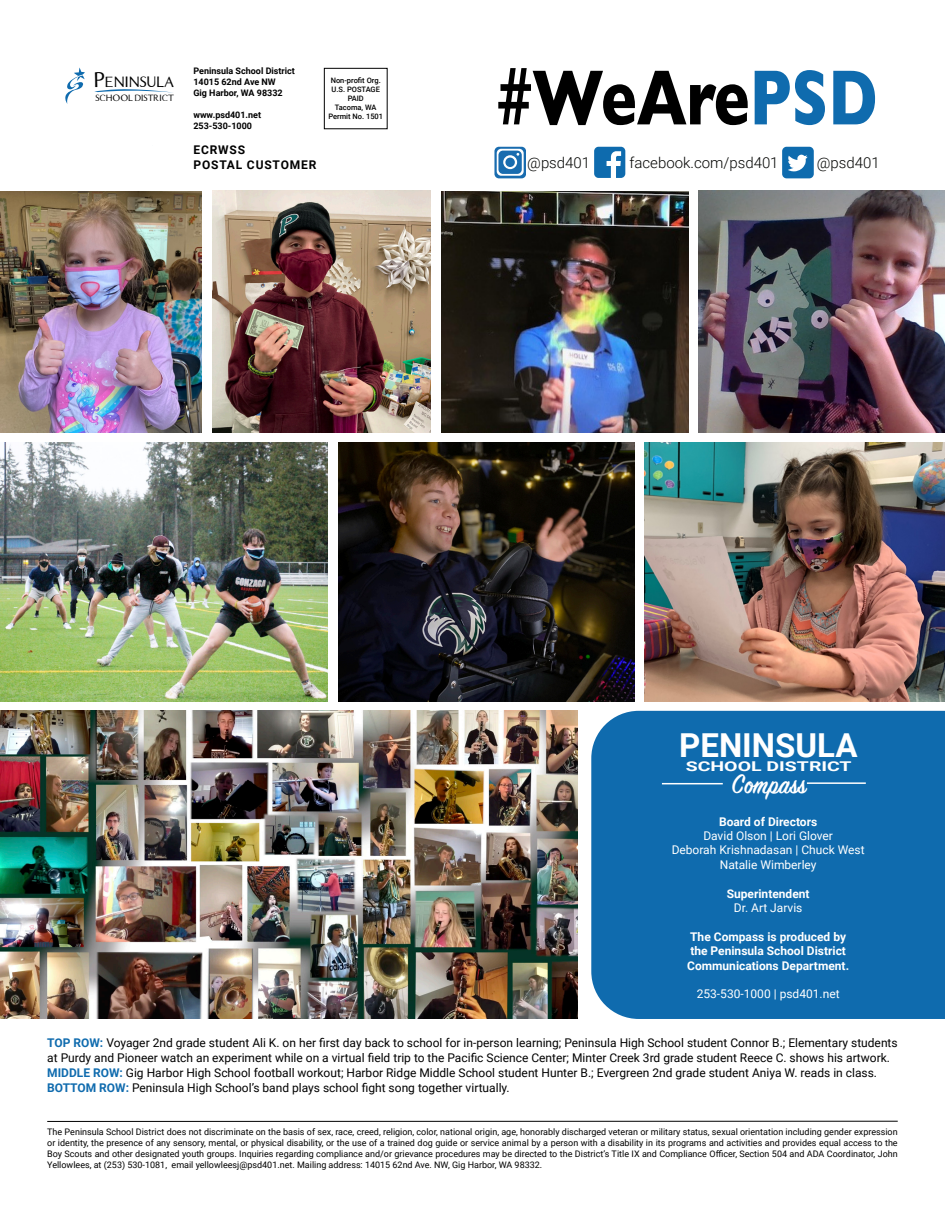
<style>
.page{position:relative;width:945px;height:1215px;background:#fff}
.page>*{position:absolute;margin:0;border:0;box-sizing:border-box;transform-origin:0 0}
.t1{font:700 79.2px "Gill Sans";color:#000;scale:.76 1}
.t2{font:700 33px "Roboto";color:#fff}
.t3{font:600 29.7px "Sign Painter House Script";letter-spacing:.005em;color:#fff;scale:.89 1}
.t4{font:300 15px "Roboto";color:#040503}
.t5{font:15px "Dualis Lite CCC";color:#000}
.t6{font:700 13.5px "Roboto";color:#fff;scale:1.44 1}
.t7{font:12px/15px "Roboto";color:#000}
.t8{font:700 12px/14.4px "Roboto";color:#fff}
.t9{font:12px/14.4px "Roboto";color:#fff;text-align:center}
.t10{font:700 12px "Roboto";letter-spacing:.07em;color:#000}
.t11{font:9px/10.8px "Roboto";color:#000;text-align:justify}
.t12{font:700 9px "Roboto";color:#000}
.t13{font:9px "Dualis Lite CCC";color:#000}
.t14{font:500 7.5px "Roboto";color:#000}
.s1{font-size:21.15px}
.s2{font-family:"Roboto"}
.s3{color:#0f6bae}
.s4{font-weight:700;color:#0f6bae}
</style>
<div class="page">
<svg style="left:94px;top:89px;width:79px;height:4px"></svg>
<svg style="left:65px;top:68px;width:20px;height:36px"></svg>
<div style="left:324px;top:68px;width:64px;height:61px;border:1px solid #000"></div>
<div style="left:782px;top:147px;width:31px;height:31px;background:#0e6bae;border-radius:4px"></div>
<svg style="left:788px;top:154px;width:20px;height:18px"></svg>
<div style="left:594px;top:147px;width:31px;height:31px;background:#0e6bae;border-radius:4px"></div>
<svg style="left:607px;top:151px;width:14px;height:27px"></svg>
<svg style="left:494px;top:147px;width:32px;height:31px"></svg>
<svg style="left:497px;top:149px;width:27px;height:27px"></svg>
<div style="left:498px;top:151px;width:24px;height:23px;background:#196caf;border-radius:4px"></div>
<svg style="left:503px;top:155px;width:14px;height:14px"></svg>
<div style="left:505px;top:158px;width:10px;height:9px;background:#196caf;border-radius:50%"></div>
<div style="left:591px;top:711px;width:354px;height:308px;background:#0f6bae"></div>
<hr style="left:807px;top:782px;width:59px;height:2px;background:#fff">
<hr style="left:662px;top:783px;width:61px;height:1px;background:#fff">
<hr style="left:47px;top:1121px;width:851px;height:1px;background:#000">
<img style="left:0;top:191px;width:201px;height:242px">
<img style="left:213px;top:191px;width:217px;height:242px">
<img style="left:442px;top:191px;width:246px;height:242px">
<img style="left:0;top:711px;width:577px;height:308px">
<img style="left:645px;top:442px;width:300px;height:259px">
<img style="left:0;top:442px;width:328px;height:259px">
<img style="left:338px;top:442px;width:297px;height:259px">
<img style="left:698px;top:191px;width:247px;height:242px">
<p class="t5" style="left:94px;top:74px;width:81px"><span class="s1">P</span>ENINSULA</p>
<p class="t13" style="left:95px;top:93px;width:80px">SCHOOL DISTRICT</p>
<p class="t12" style="left:193px;top:65px;width:103px">Peninsula School District</p>
<p class="t12" style="left:193px;top:76px;width:84px">14015 62nd Ave NW</p>
<p class="t12" style="left:193px;top:86px;width:91px">Gig Harbor, WA 98332</p>
<p class="t12" style="left:193px;top:109px;width:69px">www.psd401.net</p>
<p class="t12" style="left:193px;top:120px;width:60px">253-530-1000</p>
<p class="t14" style="left:331px;top:76px;width:52px">Non-profit Org.</p>
<p class="t14" style="left:332px;top:85px;width:50px">U.S. POSTAGE</p>
<p class="t14" style="left:348px;top:94px;width:18px">PAID</p>
<p class="t14" style="left:335px;top:103px;width:43px">Tacoma, WA</p>
<p class="t14" style="left:328px;top:112px;width:56px">Permit No. 1501</p>
<p class="t1" style="left:496px;top:35px;width:503px"><span class="s2">#</span>WeAre<span class="s3">PSD</span></p>
<p class="t10" style="left:193px;top:142px;width:53px">ECRWSS</p>
<p class="t10" style="left:193px;top:156px;width:125px">POSTAL CUSTOMER</p>
<p class="t4" style="left:527px;top:152px;width:64px">@psd401</p>
<p class="t4" style="left:630px;top:152px;width:151px">facebook.com/psd401</p>
<p class="t4" style="left:817px;top:152px;width:64px">@psd401</p>
<p class="t2" style="left:679px;top:722px;width:180px">PENINSULA</p>
<p class="t3" style="left:732px;top:766px;width:85px">Compass</p>
<p class="t6" style="left:686px;top:757px;width:117px">SCHOOL DISTRICT</p>
<p class="t8" style="left:719px;top:814px;width:100px">Board of Directors</p>
<p class="t9" style="left:703px;top:828px;width:131px">David Olson | Lori Glover</p>
<p class="t9" style="left:672px;top:843px;width:194px">Deborah Krishnadasan | Chuck West<br>Natalie Wimberley</p>
<p class="t8" style="left:727px;top:886px;width:84px">Superintendent</p>
<p class="t9" style="left:734px;top:900px;width:70px">Dr. Art Jarvis</p>
<p class="t8" style="left:687px;top:929px;width:163px">The Compass is produced by the Peninsula School District<br>Communications Department.</p>
<p class="t9" style="left:697px;top:987px;width:144px">253-530-1000 | psd401.net</p>
<p class="t7" style="left:47px;top:1035px;width:852px"><span class="s4">TOP ROW:</span> Voyager 2nd grade student Ali K. on her first day back to school for in-person learning; Peninsula High School student Connor B.; Elementary students at Purdy and Pioneer watch an experiment while on a virtual field trip to the Pacific Science Center; Minter Creek 3rd grade student Reece C. shows his artwork.</p>
<p class="t7" style="left:47px;top:1065px;width:831px"><span class="s4">MIDDLE ROW:</span> Gig Harbor High School football workout; Harbor Ridge Middle School student Hunter B.; Evergreen 2nd grade student Aniya W. reads in class.<br><span class="s4">BOTTOM ROW:</span> Peninsula High School’s band plays school fight song together virtually.</p>
<p class="t11" style="left:47px;top:1126px;width:852px">The Peninsula School District does not discriminate on the basis of sex, race, creed, religion, color, national origin, age, honorably discharged veteran or military status, sexual orientation including gender expression or identity, the presence of any sensory, mental, or physical disability, or the use of a trained dog guide or service animal by a person with a disability in its programs and activities and provides equal access to the Boy Scouts and other designated youth groups. Inquiries regarding compliance and/or grievance procedures may be directed to the District’s Title IX and Compliance Officer, Section 504 and ADA Coordinator, John Yellowlees, at (253) 530-1081, email yellowleesj@psd401.net. Mailing address: 14015 62nd Ave. NW, Gig Harbor, WA 98332.</p>
</div>
